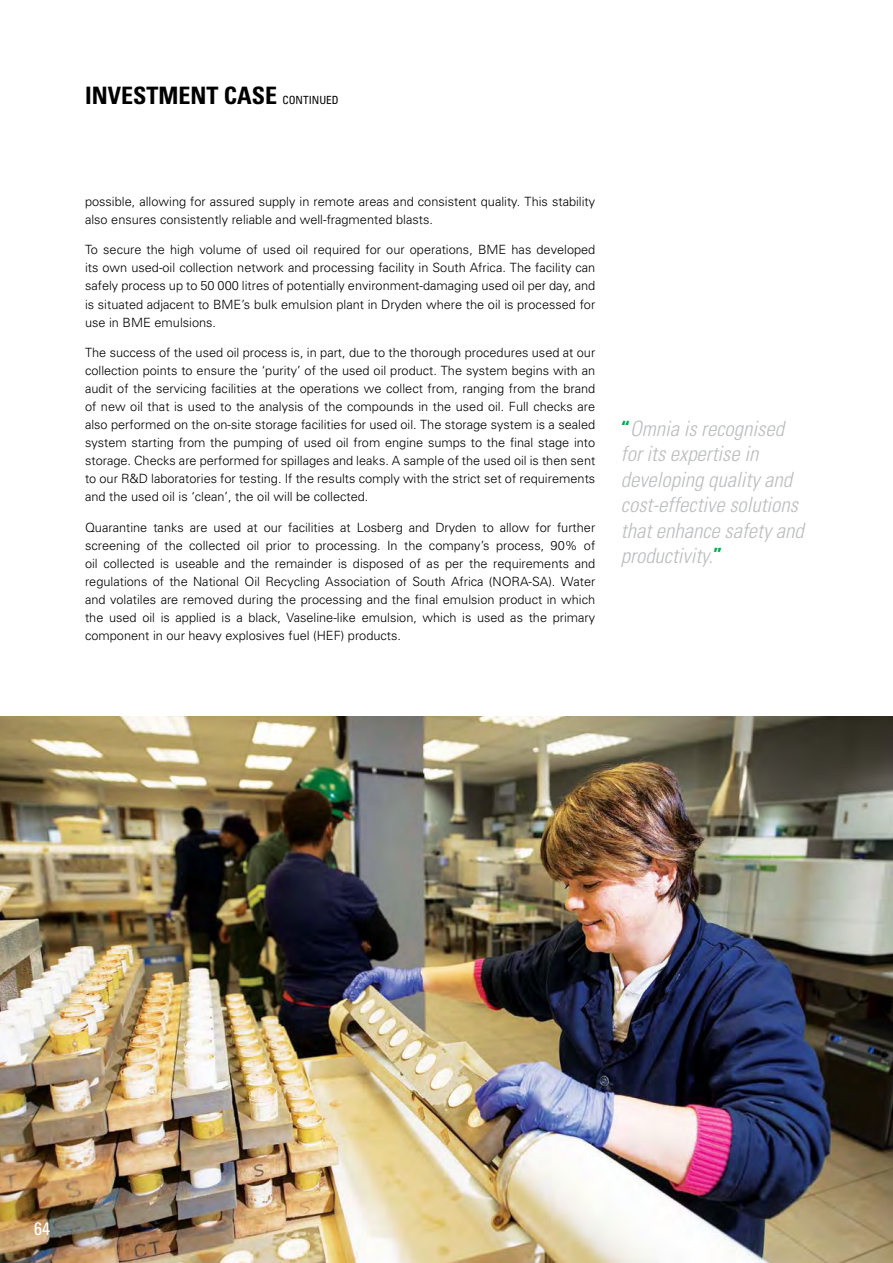
<style>
.page{position:relative;width:893px;height:1263px;background:#fff}
.page>*{position:absolute;margin:0;border:0;box-sizing:border-box;transform-origin:0 0}
.Top_page_Heading_LV{font:700 condensed 24px "Univers";color:#000}
.t1{font:italic 300 condensed 21px/25.5px "Univers";color:#bcbec0}
.t2{font:condensed 18px "Univers";color:#fff}
.Body_copy___OMNIA_20{font:300 12.75px/18px "Univers";color:#000;text-align:justify}
.s1{font-weight:400;font-size:11.25px}
.s2{font-weight:700;font-style:normal;color:#00a94f}
</style>
<div class="page">
<img style="left:0;top:716px;width:893px;height:547px">
<p class="Top_page_Heading_LV" style="left:85px;top:81px;width:255px">INVESTMENT CASE <span class="s1">CONTINUED</span></p>
<p class="Body_copy___OMNIA_20" style="left:85px;top:192px;width:512px">possible, allowing for assured supply in remote areas and consistent quality. This stability also ensures consistently reliable and well-fragmented blasts.</p>
<p class="Body_copy___OMNIA_20" style="left:85px;top:241px;width:512px">To secure the high volume of used oil required for our operations, BME has developed its own used-oil collection network and processing facility in South Africa. The facility can safely process up to 50 000 litres of potentially environment-damaging used oil per day, and is situated adjacent to BME’s bulk emulsion plant in Dryden where the oil is processed for use in BME emulsions.</p>
<p class="Body_copy___OMNIA_20" style="left:85px;top:344px;width:512px">The success of the used oil process is, in part, due to the thorough procedures used at our collection points to ensure the ‘purity’ of the used oil product. The system begins with an audit of the servicing facilities at the operations we collect from, ranging from the brand of new oil that is used to the analysis of the compounds in the used oil. Full checks are also performed on the on-site storage facilities for used oil. The storage system is a sealed system starting from the pumping of used oil from engine sumps to the final stage into storage. Checks are performed for spillages and leaks. A sample of the used oil is then sent to our R&amp;D laboratories for testing. If the results comply with the strict set of requirements and the used oil is ‘clean’, the oil will be collected.</p>
<p class="Body_copy___OMNIA_20" style="left:85px;top:518px;width:512px">Quarantine tanks are used at our facilities at Losberg and Dryden to allow for further screening of the collected oil prior to processing. In the company’s process, 90% of oil collected is useable and the remainder is disposed of as per the requirements and regulations of the National Oil Recycling Association of South Africa (NORA-SA). Water and volatiles are removed during the processing and the final emulsion product in which the used oil is applied is a black, Vaseline-like emulsion, which is used as the primary component in our heavy explosives fuel (HEF) products.</p>
<p class="t1" style="left:621px;top:415px;width:185px"><span class="s2">“</span>Omnia is recognised for its expertise in developing quality and cost-effective solutions that enhance safety and productivity.<span class="s2">”</span></p>
<p class="t2" style="left:34px;top:1217px;width:17px">64</p>
</div>
